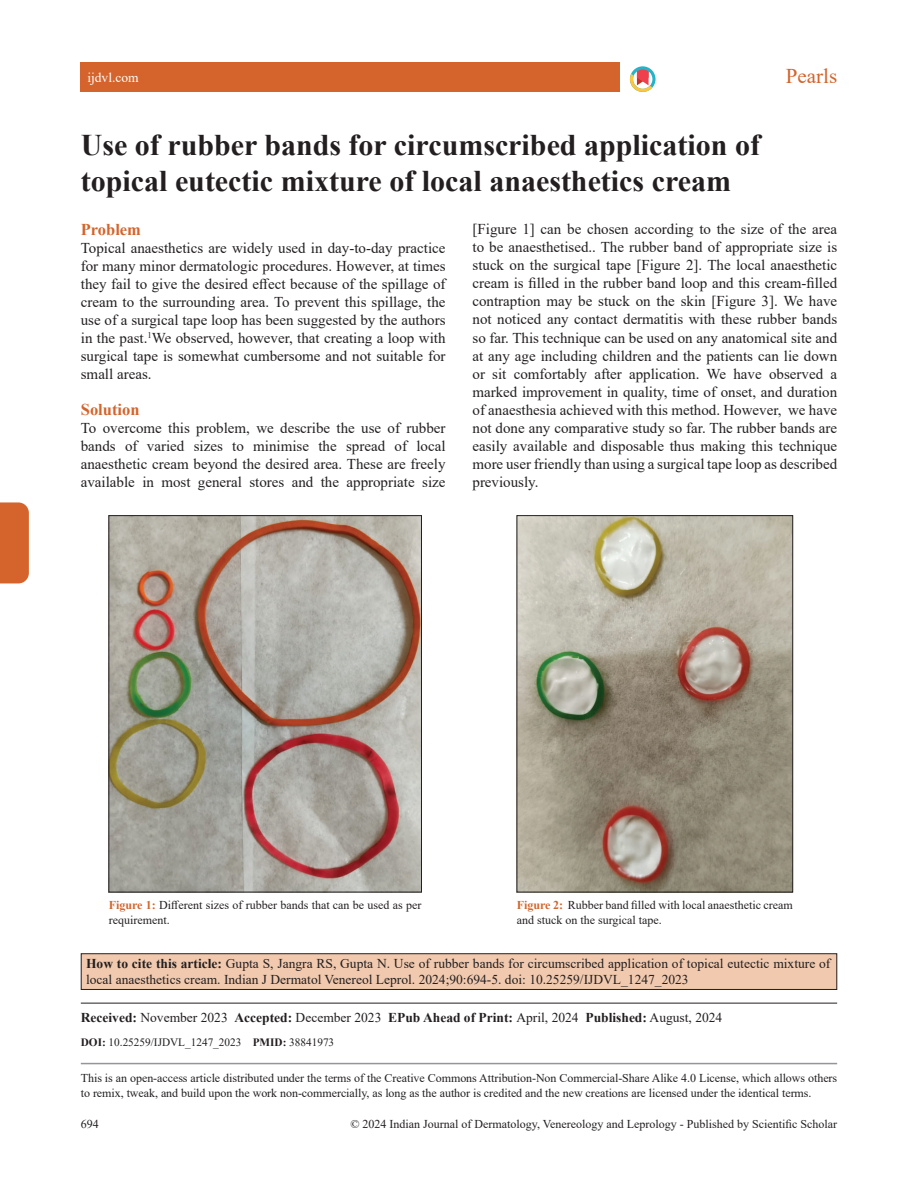
<style>
.page{position:relative;width:918px;height:1188px;background:#fff}
.page>*{position:absolute;margin:0;border:0;box-sizing:border-box;transform-origin:0 0}
.title-text{font:700 30px/36px "Times New Roman";color:#231f20}
.suptit{font:21px "Times New Roman";color:#d4642c}
.heading1{font:700 16.5px "Times New Roman";color:#d4642c}
.para_first{font:15px/18.1px "Times New Roman";color:#231f20;text-align:justify}
.citation_para{font:13.5px/16.2px "Times New Roman";color:#231f20}
.article_info_rule{font:700 13.5px "Times New Roman";color:#231f20}
.t1{font:13.5px "Times New Roman";color:#fff}
.float_figure_figure{font:12px/14.4px "Times New Roman";letter-spacing:-.005em;color:#231f20}
.doi_para{font:11.25px "Times New Roman";color:#231f20}
.s1{font-weight:700;color:#d4642c}
.s2{font-weight:700}
.s3{font-weight:400}
</style>
<div class="page">
<div style="left:0;top:502px;width:29px;height:81px;background:#d4642c"></div>
<div style="left:81px;top:62px;width:539px;height:30px;background:#d4642c"></div>
<hr style="left:81px;top:1063px;width:756px;height:1px;background:#939598">
<svg style="left:630px;top:66px;width:25px;height:26px"></svg>
<div style="left:81px;top:954px;width:756px;height:35px;background:#f1c9ae"></div>
<div style="left:81px;top:953px;width:756px;height:37px;border:1px solid #231f20"></div>
<hr style="left:81px;top:1003px;width:756px;height:1px;background:#231f20">
<img style="left:519px;top:517px;width:272px;height:373px">
<div style="left:517px;top:515px;width:276px;height:377px;border:1px solid #231f20"></div>
<img style="left:110px;top:517px;width:310px;height:373px">
<div style="left:108px;top:515px;width:314px;height:377px;border:1px solid #231f20"></div>
<p class="t1" style="left:87px;top:68px;width:53px">ijdvl.com</p>
<p class="suptit" style="left:786px;top:62px;width:53px">Pearls</p>
<p class="title-text" style="left:81px;top:126px;width:681px">Use of rubber bands for circumscribed application of topical eutectic mixture of local anaesthetics cream</p>
<p class="heading1" style="left:81px;top:217px;width:62px">Problem</p>
<p class="para_first" style="left:81px;top:238px;width:366px">Topical anaesthetics are widely used in day-to-day practice for many minor dermatologic procedures. However, at times they fail to give the desired effect because of the spillage of cream to the surrounding area. To prevent this spillage, the use of a surgical tape loop has been suggested by the authors in the past.<sup>1</sup>We observed, however, that creating a loop with surgical tape is somewhat cumbersome and not suitable for small areas.</p>
<p class="heading1" style="left:81px;top:398px;width:60px">Solution</p>
<p class="para_first" style="left:81px;top:419px;width:366px">To overcome this problem, we describe the use of rubber bands of varied sizes to minimise the spread of local anaesthetic cream beyond the desired area. These are freely available in most general stores and the appropriate size</p>
<p class="para_first" style="left:472px;top:219px;width:366px">[Figure 1] can be chosen according to the size of the area to be anaesthetised.. The rubber band of appropriate size is stuck on the surgical tape [Figure 2]. The local anaesthetic cream is filled in the rubber band loop and this cream-filled contraption may be stuck on the skin [Figure 3]. We have not noticed any contact dermatitis with these rubber bands so far. This technique can be used on any anatomical site and at any age including children and the patients can lie down or sit comfortably after application. We have observed a marked improvement in quality, time of onset, and duration of anaesthesia achieved with this method. However, we have not done any comparative study so far. The rubber bands are easily available and disposable thus making this technique more user friendly than using a surgical tape loop as described previously.</p>
<p class="float_figure_figure" style="left:109px;top:898px;width:314px"><span class="s1">Figure 1:</span> Different sizes of rubber bands that can be used as per requirement.</p>
<p class="float_figure_figure" style="left:517px;top:898px;width:277px"><span class="s1">Figure 2:</span> Rubber band filled with local anaesthetic cream and stuck on the surgical tape.</p>
<p class="citation_para" style="left:86px;top:955px;width:746px"><span class="s2">How to cite this article:</span> Gupta S, Jangra RS, Gupta N. Use of rubber bands for circumscribed application of topical eutectic mixture of local anaesthetics cream. Indian J Dermatol Venereol Leprol. 2024;90:694-5. doi: 10.25259/IJDVL_1247_2023</p>
<p class="article_info_rule" style="left:81px;top:1007px;width:643px">Received: <span class="s3">November 2023</span> Accepted: <span class="s3">December 2023</span> EPub Ahead of Print: <span class="s3">April, 2024</span> Published: <span class="s3">August, 2024</span></p>
<p class="doi_para" style="left:81px;top:1034px;width:255px"><span class="s2">DOI:</span> 10.25259/IJDVL_1247_2023 <span class="s2">PMID:</span> 38841973</p>
<p class="float_figure_figure" style="left:81px;top:1070px;width:758px;line-height:15px">This is an open-access article distributed under the terms of the Creative Commons Attribution-Non Commercial-Share Alike 4.0 License, which allows others to remix, tweak, and build upon the work non-commercially, as long as the author is credited and the new creations are licensed under the identical terms.</p>
<p class="float_figure_figure" style="left:350px;top:1117px;width:488px">© 2024 Indian Journal of Dermatology, Venereology and Leprology - Published by Scientific Scholar</p>
<p class="float_figure_figure" style="left:81px;top:1117px;width:19px">694</p>
</div>
